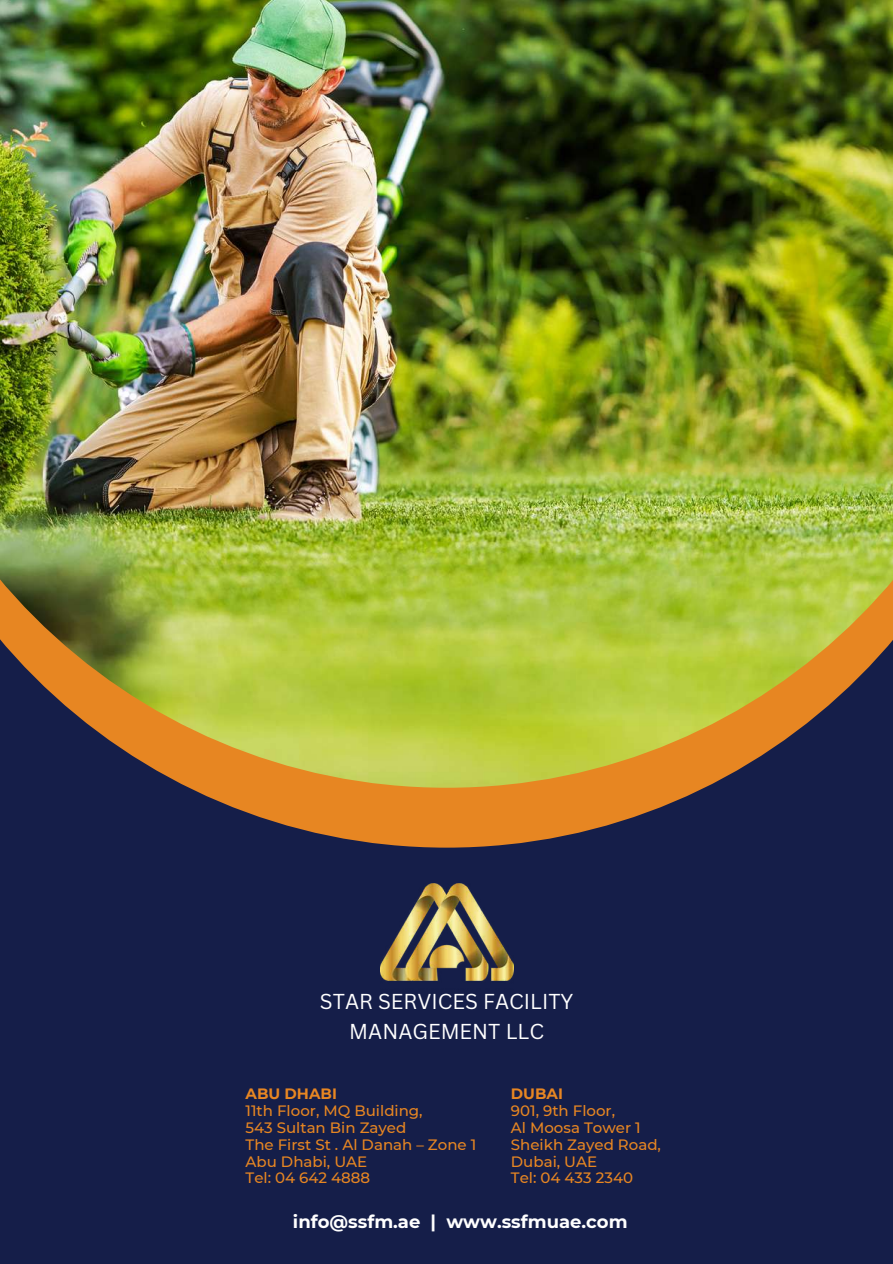
<style>
.page{position:relative;width:893px;height:1264px;background:#fff}
.page>*{position:absolute;margin:0;border:0;box-sizing:border-box;transform-origin:0 0}
.t1{font:21px/29.2px "Canva Sans";color:#fff;text-align:center}
.t2{font:700 18px "Montserrat";color:#fff}
.t3{font:500 15px/16.8px "Montserrat";color:#e78622}
.t4{font:700 15px "Montserrat";color:#e78622}
</style>
<div class="page">
<div style="left:0;top:0;width:892px;height:1263px;background:#151e49"></div>
<svg style="left:188px;top:787px;width:518px;height:60px;fill:#e78622"></svg>
<img style="left:0;top:0;width:892px;height:787px">
<img style="left:380px;top:884px;width:133px;height:97px">
<h1 class="t1" style="left:320px;top:986px;width:255px">STAR SERVICES FACILITY<br>MANAGEMENT LLC</h1>
<p class="t4" style="left:245px;top:1084px;width:93px">ABU DHABI</p>
<p class="t3" style="left:245px;top:1102px;width:232px">11th Floor, MQ Building,<br>543 Sultan Bin Zayed<br>The First St . Al Danah – Zone 1<br>Abu Dhabi, UAE<br>Tel: 04 642 4888</p>
<p class="t4" style="left:511px;top:1084px;width:54px">DUBAI</p>
<p class="t3" style="left:511px;top:1102px;width:152px">901, 9th Floor,<br>Al Moosa Tower 1<br>Sheikh Zayed Road,<br>Dubai, UAE<br>Tel: 04 433 2340</p>
<p class="t2" style="left:293px;top:1210px;width:336px">info@ssfm.ae | www.ssfmuae.com</p>
</div>
